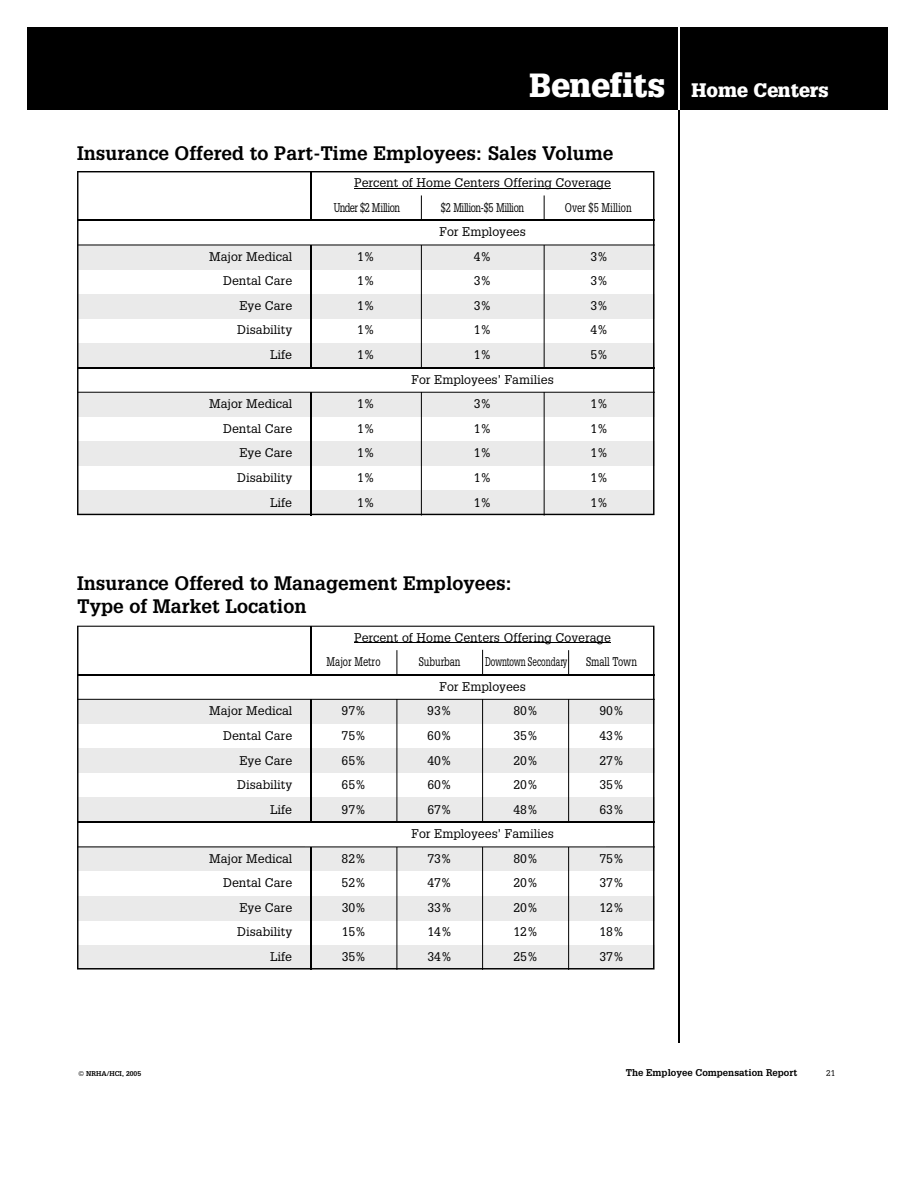
<style>
.page{position:relative;width:918px;height:1188px;background:#fff}
.page>*{position:absolute;margin:0;border:0;box-sizing:border-box;transform-origin:0 0}
.t1{font:900 32.7px "Glypha";color:#fff}
.t2{font:700 19.05px/23.1px "Glypha";color:#000}
.t3{font:900 19.05px "Glypha";color:#fff}
.t4{font:12.3px/24.5px "Glypha";color:#000}
.t5{font:12.3px "Glypha";color:#000;scale:.75 1}
.t6{font:12.3px "Glypha";letter-spacing:-.045em;color:#000;scale:.75 1}
.t7{font:12.3px "Glypha";color:#000;scale:.66 1}
.t8{font:700 9.6px "Glypha";color:#000}
.t9{font:8.25px "Glypha";color:#000}
.t10{font:700 6.75px "Glypha";color:#000}
</style>
<div class="page">
<div style="left:40px;top:27px;width:848px;height:82px;background:#000"></div>
<hr style="left:679px;top:109px;width:1px;height:934px;background:#000">
<hr style="left:679px;top:27px;width:1px;height:82px;background:#fff">
<div style="left:27px;top:27px;width:13px;height:82px;background:#000"></div>
<svg style="left:77px;top:171px;width:577px;height:344px"></svg>
<hr style="left:310px;top:171px;width:1px;height:344px;background:#000">
<hr style="left:544px;top:195px;width:1px;height:321px;background:#000">
<hr style="left:421px;top:195px;width:1px;height:321px;background:#000">
<div style="left:308px;top:220px;width:301px;height:25px;background:#fff"></div>
<div style="left:305px;top:368px;width:301px;height:24px;background:#fff"></div>
<hr style="left:77px;top:220px;width:577px;height:1px;background:#000">
<hr style="left:77px;top:367px;width:577px;height:1px;background:#000">
<hr style="left:77px;top:392px;width:578px;height:1px;background:#000">
<hr style="left:77px;top:245px;width:578px;height:1px;background:#000">
<svg style="left:354px;top:188px;width:19px;height:1px"></svg>
<hr style="left:373px;top:188px;width:145px;height:1px;background:#000">
<hr style="left:518px;top:188px;width:93px;height:1px;background:#000">
<svg style="left:77px;top:626px;width:577px;height:343px"></svg>
<hr style="left:310px;top:626px;width:1px;height:343px;background:#000">
<hr style="left:568px;top:650px;width:1px;height:320px;background:#000">
<hr style="left:482px;top:650px;width:1px;height:320px;background:#000">
<hr style="left:397px;top:650px;width:1px;height:320px;background:#000">
<div style="left:308px;top:675px;width:301px;height:24px;background:#fff"></div>
<div style="left:305px;top:822px;width:301px;height:25px;background:#fff"></div>
<hr style="left:77px;top:674px;width:577px;height:1px;background:#000">
<hr style="left:77px;top:822px;width:577px;height:1px;background:#000">
<hr style="left:77px;top:847px;width:578px;height:1px;background:#000">
<hr style="left:77px;top:699px;width:578px;height:1px;background:#000">
<svg style="left:354px;top:642px;width:19px;height:1px"></svg>
<hr style="left:373px;top:642px;width:145px;height:1px;background:#000">
<hr style="left:518px;top:642px;width:93px;height:1px;background:#000">
<h1 class="t1" style="left:530px;top:65px;width:137px">Benefits</h1>
<h2 class="t2" style="left:77px;top:141px;width:538px">Insurance Offered to Part-Time Employees: Sales Volume</h2>
<p class="t4" style="left:334px;top:170px;width:279px;text-indent:21px">Percent of Home Centers Offering Coverage<br>Under $2 Million</p>
<p class="t6" style="left:441px;top:200px;width:112px">$2 Million-$5 Million</p>
<p class="t5" style="left:565px;top:200px;width:91px">Over $5 Million</p>
<p class="t4" style="left:440px;top:219px;width:88px">For Employees</p>
<p class="t4" style="left:209px;top:244px;width:85px">Major Medical</p>
<p class="t4" style="left:357px;top:244px;width:19px">1%</p>
<p class="t4" style="left:474px;top:244px;width:19px">4%</p>
<p class="t4" style="left:590px;top:244px;width:19px">3%</p>
<p class="t4" style="left:223px;top:269px;width:70px">Dental Care</p>
<p class="t4" style="left:357px;top:269px;width:19px">1%</p>
<p class="t4" style="left:474px;top:269px;width:19px">3%</p>
<p class="t4" style="left:590px;top:269px;width:19px">3%</p>
<p class="t4" style="left:239px;top:293px;width:54px">Eye Care</p>
<p class="t4" style="left:357px;top:293px;width:19px">1%</p>
<p class="t4" style="left:474px;top:293px;width:19px">3%</p>
<p class="t4" style="left:590px;top:293px;width:19px">3%</p>
<p class="t4" style="left:237px;top:318px;width:57px">Disability</p>
<p class="t4" style="left:357px;top:318px;width:19px">1%</p>
<p class="t4" style="left:474px;top:318px;width:19px">1%</p>
<p class="t4" style="left:590px;top:318px;width:19px">4%</p>
<p class="t4" style="left:270px;top:342px;width:24px">Life</p>
<p class="t4" style="left:357px;top:342px;width:19px">1%</p>
<p class="t4" style="left:474px;top:342px;width:19px">1%</p>
<p class="t4" style="left:590px;top:342px;width:19px">5%</p>
<p class="t4" style="left:411px;top:367px;width:144px">For Employees’ Families</p>
<p class="t4" style="left:209px;top:391px;width:85px">Major Medical</p>
<p class="t4" style="left:357px;top:391px;width:19px">1%</p>
<p class="t4" style="left:474px;top:391px;width:19px">3%</p>
<p class="t4" style="left:590px;top:391px;width:19px">1%</p>
<p class="t4" style="left:223px;top:416px;width:70px">Dental Care</p>
<p class="t4" style="left:357px;top:416px;width:19px">1%</p>
<p class="t4" style="left:474px;top:416px;width:19px">1%</p>
<p class="t4" style="left:590px;top:416px;width:19px">1%</p>
<p class="t4" style="left:239px;top:440px;width:54px">Eye Care</p>
<p class="t4" style="left:357px;top:440px;width:19px">1%</p>
<p class="t4" style="left:474px;top:440px;width:19px">1%</p>
<p class="t4" style="left:590px;top:440px;width:19px">1%</p>
<p class="t4" style="left:237px;top:465px;width:57px">Disability</p>
<p class="t4" style="left:357px;top:465px;width:19px">1%</p>
<p class="t4" style="left:474px;top:465px;width:19px">1%</p>
<p class="t4" style="left:590px;top:465px;width:19px">1%</p>
<p class="t4" style="left:270px;top:490px;width:24px">Life</p>
<p class="t4" style="left:357px;top:490px;width:19px">1%</p>
<p class="t4" style="left:474px;top:490px;width:19px">1%</p>
<p class="t4" style="left:590px;top:490px;width:19px">1%</p>
<h2 class="t3" style="left:692px;top:78px;width:139px">Home Centers</h2>
<h2 class="t2" style="left:77px;top:572px;width:436px">Insurance Offered to Management Employees:<br>Type of Market Location</h2>
<p class="t4" style="left:327px;top:624px;width:286px;line-height:24.9px;text-indent:28px">Percent of Home Centers Offering Coverage<br>Major Metro</p>
<p class="t5" style="left:419px;top:655px;width:57px">Suburban</p>
<p class="t7" style="left:485px;top:655px;width:126px">D o w n to w n S e c o n d a ry</p>
<p class="t5" style="left:586px;top:655px;width:69px">Small Town</p>
<p class="t4" style="left:440px;top:674px;width:88px">For Employees</p>
<p class="t4" style="left:209px;top:698px;width:85px">Major Medical</p>
<p class="t4" style="left:342px;top:698px;width:26px">97%</p>
<p class="t4" style="left:427px;top:698px;width:26px">93%</p>
<p class="t4" style="left:513px;top:698px;width:26px">80%</p>
<p class="t4" style="left:599px;top:698px;width:26px">90%</p>
<p class="t4" style="left:223px;top:723px;width:70px">Dental Care</p>
<p class="t4" style="left:342px;top:723px;width:26px">75%</p>
<p class="t4" style="left:427px;top:723px;width:26px">60%</p>
<p class="t4" style="left:513px;top:723px;width:26px">35%</p>
<p class="t4" style="left:599px;top:723px;width:26px">43%</p>
<p class="t4" style="left:239px;top:748px;width:54px">Eye Care</p>
<p class="t4" style="left:342px;top:748px;width:26px">65%</p>
<p class="t4" style="left:427px;top:748px;width:26px">40%</p>
<p class="t4" style="left:513px;top:748px;width:26px">20%</p>
<p class="t4" style="left:599px;top:748px;width:26px">27%</p>
<p class="t4" style="left:237px;top:772px;width:57px">Disability</p>
<p class="t4" style="left:342px;top:772px;width:26px">65%</p>
<p class="t4" style="left:427px;top:772px;width:26px">60%</p>
<p class="t4" style="left:513px;top:772px;width:26px">20%</p>
<p class="t4" style="left:599px;top:772px;width:26px">35%</p>
<p class="t4" style="left:270px;top:797px;width:24px">Life</p>
<p class="t4" style="left:342px;top:797px;width:26px">97%</p>
<p class="t4" style="left:427px;top:797px;width:26px">67%</p>
<p class="t4" style="left:513px;top:797px;width:26px">48%</p>
<p class="t4" style="left:599px;top:797px;width:26px">63%</p>
<p class="t4" style="left:411px;top:821px;width:144px">For Employees’ Families</p>
<p class="t4" style="left:209px;top:846px;width:85px">Major Medical</p>
<p class="t4" style="left:342px;top:846px;width:26px">82%</p>
<p class="t4" style="left:427px;top:846px;width:26px">73%</p>
<p class="t4" style="left:513px;top:846px;width:26px">80%</p>
<p class="t4" style="left:599px;top:846px;width:26px">75%</p>
<p class="t4" style="left:223px;top:871px;width:70px">Dental Care</p>
<p class="t4" style="left:342px;top:871px;width:26px">52%</p>
<p class="t4" style="left:427px;top:871px;width:26px">47%</p>
<p class="t4" style="left:513px;top:871px;width:26px">20%</p>
<p class="t4" style="left:599px;top:871px;width:26px">37%</p>
<p class="t4" style="left:239px;top:895px;width:54px">Eye Care</p>
<p class="t4" style="left:342px;top:895px;width:26px">30%</p>
<p class="t4" style="left:427px;top:895px;width:26px">33%</p>
<p class="t4" style="left:513px;top:895px;width:26px">20%</p>
<p class="t4" style="left:599px;top:895px;width:26px">12%</p>
<p class="t4" style="left:237px;top:919px;width:57px">Disability</p>
<p class="t4" style="left:342px;top:919px;width:26px">15%</p>
<p class="t4" style="left:427px;top:919px;width:26px">14%</p>
<p class="t4" style="left:513px;top:919px;width:26px">12%</p>
<p class="t4" style="left:599px;top:919px;width:26px">18%</p>
<p class="t4" style="left:270px;top:944px;width:24px">Life</p>
<p class="t4" style="left:342px;top:944px;width:26px">35%</p>
<p class="t4" style="left:427px;top:944px;width:26px">34%</p>
<p class="t4" style="left:513px;top:944px;width:26px">25%</p>
<p class="t4" style="left:599px;top:944px;width:26px">37%</p>
<p class="t10" style="left:78px;top:1069px;width:64px">© NRHA/HCI, 2005</p>
<p class="t8" style="left:626px;top:1067px;width:173px">The Employee Compensation Report</p>
<p class="t9" style="left:826px;top:1068px;width:11px">21</p>
</div>
